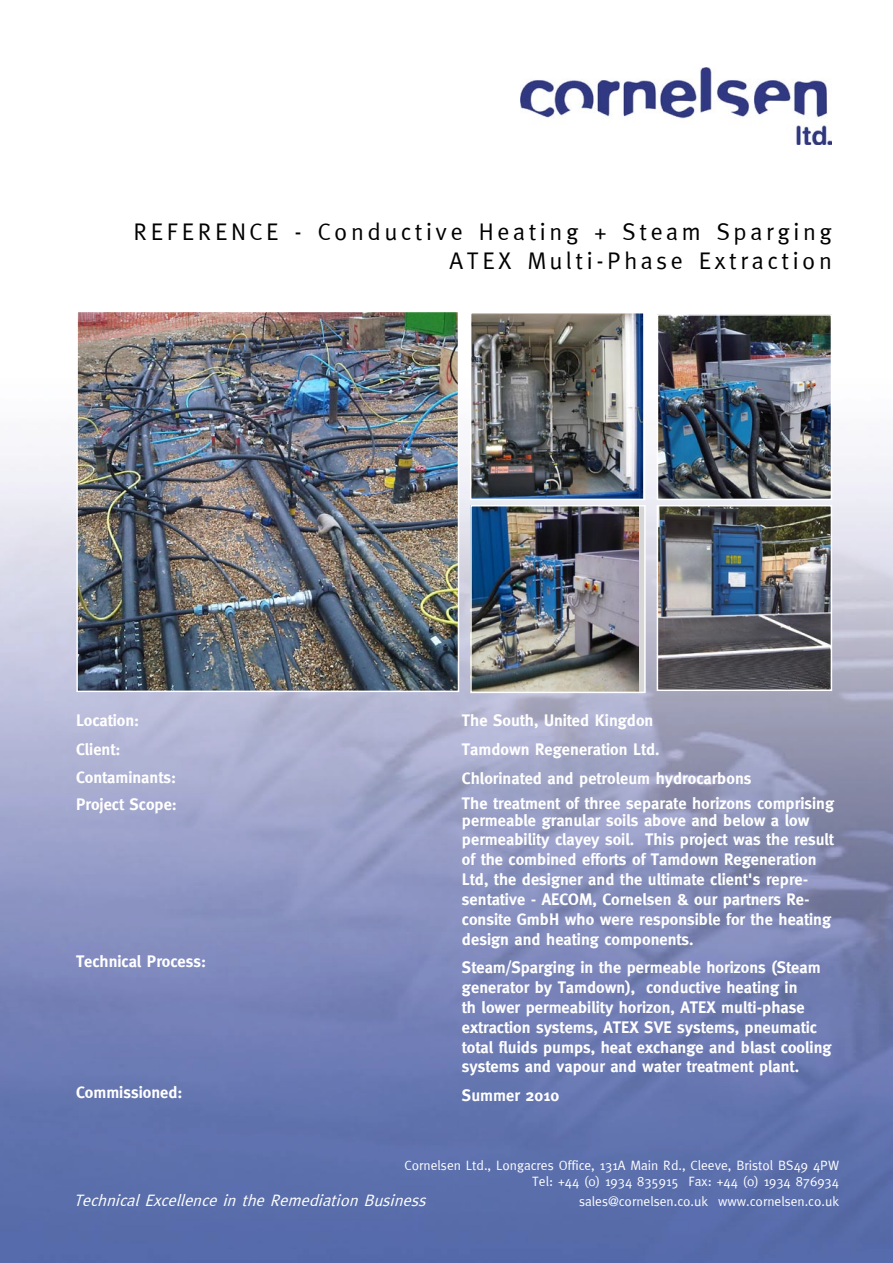
<style>
.page{position:relative;width:893px;height:1263px;background:#fff}
.page>*{position:absolute;margin:0;border:0;box-sizing:border-box;transform-origin:0 0}
.t1{font:24px "Meta Normal";letter-spacing:.15em;color:#000}
.t2{font:700 16.5px/19.8px "Meta";color:#fff}
.t3{font:italic 16.5px "Meta Normal";color:#fff}
.t4{font:13.5px "Meta Normal";color:#fff}
</style>
<div class="page">
<img style="left:0;top:92px;width:893px;height:1171px">
<img style="left:79px;top:314px;width:377px;height:375px">
<div style="left:76px;top:311px;width:383px;height:381px;border:2px solid #fff"></div>
<img style="left:521px;top:67px;width:311px;height:77px">
<img style="left:660px;top:317px;width:169px;height:180px">
<div style="left:657px;top:314px;width:175px;height:186px;border:2px solid #fff"></div>
<img style="left:473px;top:315px;width:169px;height:182px">
<div style="left:470px;top:312px;width:175px;height:188px;border:2px solid #fff"></div>
<div style="left:471px;top:506px;width:174px;height:186px;background:#d6d6d6"></div>
<img style="left:473px;top:508px;width:166px;height:182px">
<div style="left:470px;top:505px;width:176px;height:188px;border:2px solid #fff"></div>
<img style="left:660px;top:508px;width:169px;height:180px">
<div style="left:657px;top:505px;width:175px;height:186px;border:2px solid #fff"></div>
<p class="t1" style="left:134px;top:218px;width:700px">REFERENCE - Conductive Heating + Steam Sparging</p>
<p class="t1" style="left:449px;top:247px;width:384px">ATEX Multi-Phase Extraction</p>
<p class="t2" style="left:76px;top:710px;width:65px">Location:</p>
<p class="t2" style="left:76px;top:739px;width:46px">Client:</p>
<p class="t2" style="left:76px;top:768px;width:102px">Contaminants:</p>
<p class="t2" style="left:76px;top:795px;width:102px">Project Scope:</p>
<p class="t2" style="left:76px;top:951px;width:132px">Technical Process:</p>
<p class="t2" style="left:76px;top:1083px;width:108px">Commissioned:</p>
<p class="t2" style="left:462px;top:710px;width:193px">The South, United Kingdon</p>
<p class="t2" style="left:462px;top:739px;width:199px">Tamdown Regeneration Ltd.</p>
<p class="t2" style="left:462px;top:768px;width:291px">Chlorinated and petroleum hydrocarbons</p>
<p class="t2" style="left:462px;top:795px;width:374px;line-height:16.5px">The treatment of three separate horizons comprising permeable granular soils above and below a low</p>
<p class="t2" style="left:462px;top:830px;width:373px">permeability clayey soil. This project was the result of the combined efforts of Tamdown Regeneration Ltd, the designer and the ultimate client's repre&shy;sentative - AECOM, Cornelsen &amp; our partners Re&shy;consite GmbH who were responsible for the heating design and heating components.</p>
<p class="t2" style="left:462px;top:958px;width:371px">Steam/Sparging in the permeable horizons (Steam generator by Tamdown), conductive heating in<br>th lower permeability horizon, ATEX multi-phase extraction systems, ATEX SVE systems, pneumatic total fluids pumps, heat exchange and blast cooling systems and vapour and water treatment plant.</p>
<p class="t2" style="left:462px;top:1085px;width:99px">Summer 2010</p>
<p class="t4" style="left:405px;top:1157px;width:436px">Cornelsen Ltd., Longacres Office, 131A Main Rd., Cleeve, Bristol BS49 4PW</p>
<p class="t4" style="left:532px;top:1174px;width:308px">Tel: +44 (0) 1934 835915 Fax: +44 (0) 1934 876934</p>
<p class="t3" style="left:74px;top:1191px;width:358px">Technical Excellence in the Remediation Business</p>
<p class="t4" style="left:579px;top:1193px;width:261px">sales@cornelsen.co.uk www.cornelsen.co.uk</p>
</div>
